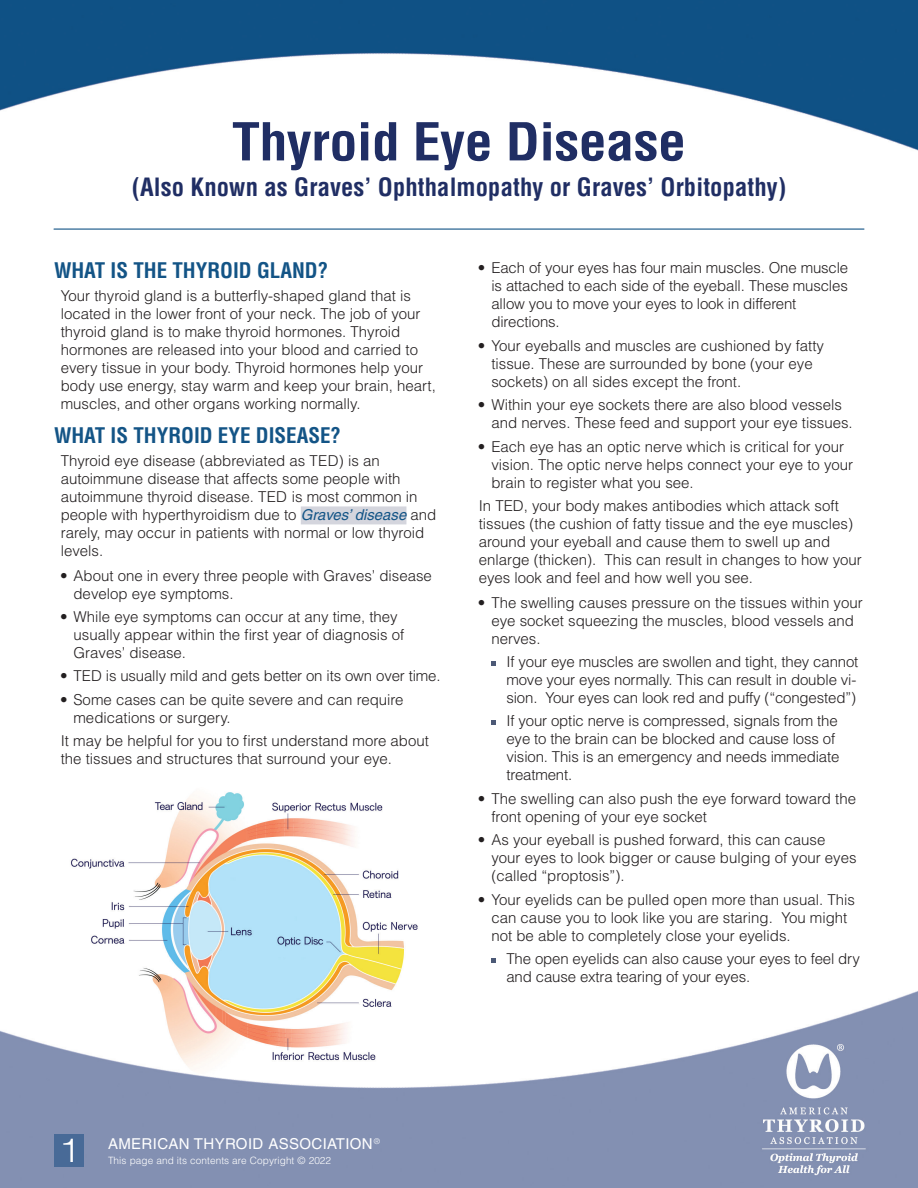
<style>
.page{position:relative;width:918px;height:1188px;background:#fff}
.page>*{position:absolute;margin:0;border:0;box-sizing:border-box;transform-origin:0 0}
.t1{font:700 condensed 51px "Helvetica";letter-spacing:-.01em;color:#202e64;scale:1.1 1}
.t2{font:300 33px "Helvetica";color:#fff;scale:1.18 1}
.t3{font:700 condensed 24.6px "Helvetica";letter-spacing:.005em;color:#202e64}
.t4{font:700 condensed 21px "Helvetica";color:#135486}
.t5{font:300 15px/18px "Helvetica";color:#231f20}
.t6{font:15px "Helvetica";letter-spacing:.025em;color:#fff}
.t7{font:300 10.05px "Helvetica";letter-spacing:.005em;color:#fff}
.s1{font-weight:400;font-style:italic;color:#135486}
</style>
<div class="page">
<img style="left:0;top:0;width:918px;height:1188px">
<div style="left:301px;top:506px;width:105px;height:18px;background:#d4d5dd"></div>
<hr style="left:54px;top:229px;width:810px;height:1px;background:#135486">
<div style="left:55px;top:1134px;width:29px;height:33px;background:#486a97"></div>
<img style="left:63px;top:786px;width:357px;height:302px">
<svg style="left:491px;top:661px;width:5px;height:5px"></svg>
<svg style="left:491px;top:720px;width:5px;height:5px"></svg>
<svg style="left:491px;top:958px;width:5px;height:5px"></svg>
<h1 class="t1" style="left:232px;top:110px;width:414px">Thyroid Eye Disease</h1>
<h3 class="t3" style="left:132px;top:171px;width:656px">(Also Known as Graves’ Ophthalmopathy or Graves’ Orbitopathy)</h3>
<h3 class="t4" style="left:54px;top:257px;width:276px">WHAT IS THE THYROID GLAND?</h3>
<p class="t5" style="left:61px;top:287px;width:377px">Your thyroid gland is a butterfly-shaped gland that is located in the lower front of your neck. The job of your thyroid gland is to make thyroid hormones. Thyroid hormones are released into your blood and carried to every tissue in your body. Thyroid hormones help your body use energy, stay warm and keep your brain, heart, muscles, and other organs working normally.</p>
<h3 class="t4" style="left:54px;top:422px;width:289px">WHAT IS THYROID EYE DISEASE?</h3>
<p class="t5" style="left:61px;top:451px;width:377px">Thyroid eye disease (abbreviated as TED) is an autoimmune disease that affects some people with autoimmune thyroid disease. TED is most common in people with hyperthyroidism due to <span class="s1">Graves’ disease</span> and rarely, may occur in patients with normal or low thyroid levels.</p>
<p class="t5" style="left:74px;top:566px;width:360px;text-indent:-14px">• About one in every three people with Graves’ disease develop eye symptoms.</p>
<p class="t5" style="left:74px;top:608px;width:332px;text-indent:-14px">• While eye symptoms can occur at any time, they usually appear within the first year of diagnosis of<br>Graves’ disease.</p>
<p class="t5" style="left:60px;top:667px;width:382px">• TED is usually mild and gets better on its own over time.</p>
<p class="t5" style="left:74px;top:690px;width:332px;text-indent:-14px">• Some cases can be quite severe and can require medications or surgery.</p>
<p class="t5" style="left:61px;top:732px;width:370px">It may be helpful for you to first understand more about the tissues and structures that surround your eye.</p>
<p class="t5" style="left:491px;top:259px;width:358px;text-indent:-14px">• Each of your eyes has four main muscles. One muscle is attached to each side of the eyeball. These muscles allow you to move your eyes to look in different directions.</p>
<p class="t5" style="left:491px;top:336px;width:334px;text-indent:-14px">• Your eyeballs and muscles are cushioned by fatty tissue. These are surrounded by bone (your eye sockets) on all sides except the front.</p>
<p class="t5" style="left:491px;top:396px;width:363px;text-indent:-14px">• Within your eye sockets there are also blood vessels and nerves. These feed and support your eye tissues.</p>
<p class="t5" style="left:491px;top:437px;width:363px;text-indent:-14px">• Each eye has an optic nerve which is critical for your vision. The optic nerve helps connect your eye to your brain to register what you see.</p>
<p class="t5" style="left:479px;top:496px;width:385px">In TED, your body makes antibodies which attack soft tissues (the cushion of fatty tissue and the eye muscles) around your eyeball and cause them to swell up and enlarge (thicken). This can result in changes to how your eyes look and feel and how well you see.</p>
<p class="t5" style="left:491px;top:593px;width:373px;text-indent:-14px">• The swelling causes pressure on the tissues within your eye socket squeezing the muscles, blood vessels and nerves.</p>
<p class="t5" style="left:506px;top:653px;width:353px">If your eye muscles are swollen and tight, they cannot move your eyes normally. This can result in double vi&shy;sion. Your eyes can look red and puffy (“congested”)</p>
<p class="t5" style="left:506px;top:712px;width:335px">If your optic nerve is compressed, signals from the eye to the brain can be blocked and cause loss of vision. This is an emergency and needs immediate treatment.</p>
<p class="t5" style="left:491px;top:789px;width:366px;text-indent:-14px">• The swelling can also push the eye forward toward the front opening of your eye socket</p>
<p class="t5" style="left:491px;top:831px;width:367px;text-indent:-14px">• As your eyeball is pushed forward, this can cause your eyes to look bigger or cause bulging of your eyes (called “proptosis”).</p>
<p class="t5" style="left:491px;top:890px;width:365px;text-indent:-14px">• Your eyelids can be pulled open more than usual. This can cause you to look like you are staring. You might not be able to completely close your eyelids.</p>
<p class="t5" style="left:506px;top:950px;width:355px">The open eyelids can also cause your eyes to feel dry and cause extra tearing of your eyes.</p>
<h2 class="t2" style="left:59px;top:1130px;width:20px">1</h2>
<p class="t6" style="left:108px;top:1136px;width:274px">AMERICAN THYROID ASSOCIATION<sup>®</sup></p>
<p class="t7" style="left:108px;top:1154px;width:225px">This page and its contents are Copyright © 2022</p>
</div>
